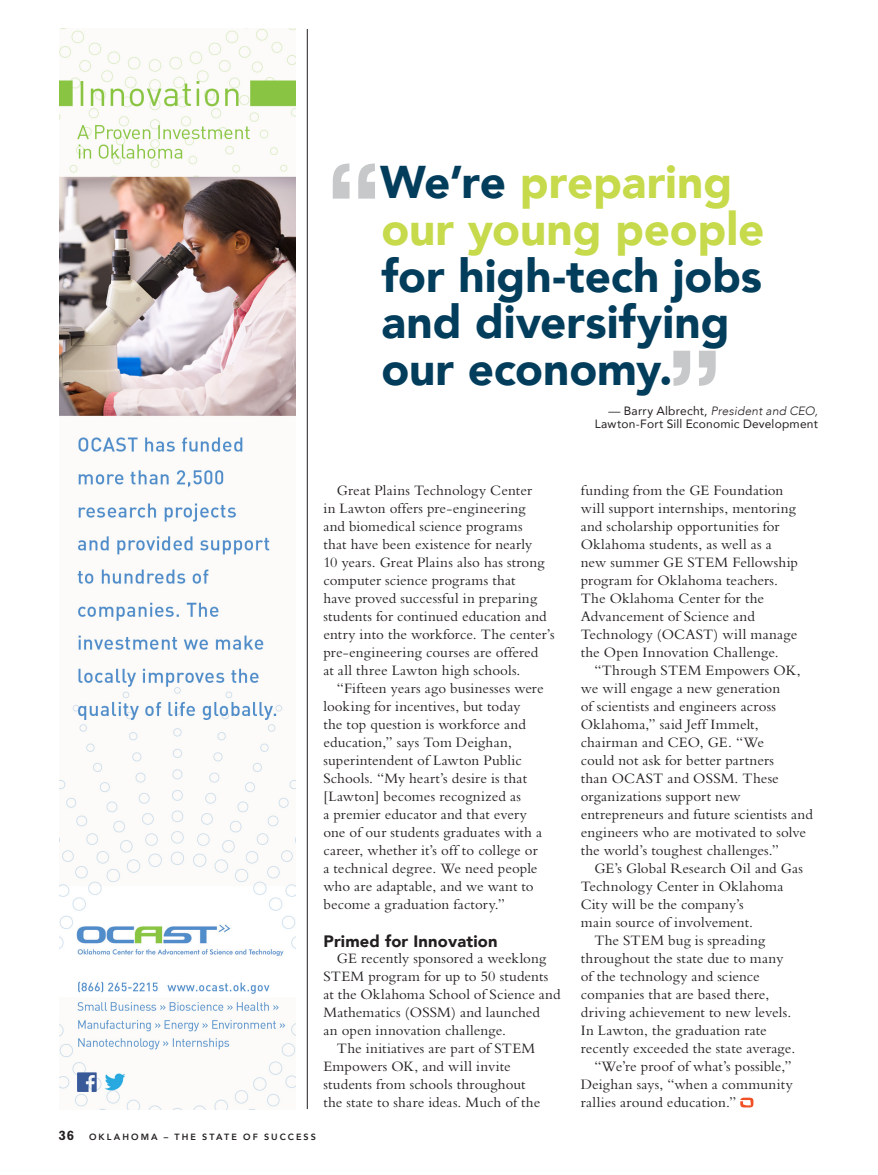
<style>
.page{position:relative;width:878px;height:1175px;background:#fff}
.page>*{position:absolute;margin:0;border:0;box-sizing:border-box;transform-origin:0 0}
.Pull_Quote{font:700 102.3px "Rockwell";color:#c7c8ca}
.Pull_Quote-2{font:900 45.75px/46.8px "Avenir";color:#033d5c}
.Body_Subhead{font:900 16.5px "Avenir";letter-spacing:.01em;color:#231f20}
.Body_Text{font:15px/18px "Bembo";letter-spacing:.005em;color:#231f20}
.Pull_Quote_Credit{font:12px "Avenir";letter-spacing:.015em;color:#231f20}
.Pull_Quote_Credit-2{font:italic 300 12px "Avenir";letter-spacing:.015em;color:#231f20}
.Footer_Left_Page{font:800 9px "Avenir";letter-spacing:.225em;color:#231f20}
.s1{color:#c6da4b}
.s2{font-weight:400;font-style:normal}
.s3{font-family:"Rockwell";font-weight:700;font-size:13.5px}
</style>
<div class="page">
<svg style="left:740px;top:1097px;width:13px;height:10px"></svg>
<img style="left:59px;top:29px;width:237px;height:1080px">
<hr style="left:307px;top:29px;width:1px;height:1080px;background:#231f20">
<p class="Pull_Quote" style="left:323px;top:138px;width:62px">“</p>
<p class="Pull_Quote-2" style="left:380px;top:157px;width:386px">We’re <span class="s1">preparing our young people </span>for high-tech jobs and diversifying our economy.</p>
<p class="Pull_Quote_Credit-2" style="left:608px;top:403px;width:211px"><span class="s2">— Barry Albrecht,</span> President and CEO,</p>
<p class="Pull_Quote" style="left:664px;top:325px;width:62px">”</p>
<p class="Pull_Quote_Credit" style="left:594px;top:414px;width:225px">Lawton-Fort Sill Economic Development</p>
<p class="Body_Text" style="left:323px;top:481px;width:233px;text-indent:14px">Great Plains Technology Center<br>in Lawton offers pre-engineering<br>and biomedical science programs<br>that have been existence for nearly<br>10 years. Great Plains also has strong computer science programs that<br>have proved successful in preparing students for continued education and entry into the workforce. The center’s pre-engineering courses are offered<br>at all three Lawton high schools.</p>
<p class="Body_Text" style="left:323px;top:679px;width:222px;text-indent:14px">“Fifteen years ago businesses were looking for incentives, but today<br>the top question is workforce and education,” says Tom Deighan, superintendent of Lawton Public Schools. “My heart’s desire is that [Lawton] becomes recognized as<br>a premier educator and that every one of our students graduates with a career, whether it’s off to college or a technical degree. We need people who are adaptable, and we want to become a graduation factory.”</p>
<p class="Body_Subhead" style="left:323px;top:927px;width:176px">Primed for Innovation</p>
<p class="Body_Text" style="left:323px;top:949px;width:238px;text-indent:14px">GE recently sponsored a weeklong STEM program for up to 50 students at the Oklahoma School of Science and Mathematics (OSSM) and launched<br>an open innovation challenge.</p>
<p class="Body_Text" style="left:323px;top:1039px;width:218px;text-indent:14px">The initiatives are part of STEM<br>Empowers OK, and will invite students from schools throughout the state to share ideas. Much of the</p>
<p class="Footer_Left_Page" style="left:58px;top:1129px;width:259px"><span class="s3">36</span> OKLAHOMA – THE STATE OF SUCCESS</p>
<p class="Body_Text" style="left:580px;top:481px;width:219px">funding from the GE Foundation will support internships, mentoring and scholarship opportunities for<br>Oklahoma students, as well as a new summer GE STEM Fellowship program for Oklahoma teachers.<br>The Oklahoma Center for the<br>Advancement of Science and<br>Technology (OCAST) will manage the Open Innovation Challenge.</p>
<p class="Body_Text" style="left:580px;top:661px;width:233px;text-indent:14px">“Through STEM Empowers OK, we will engage a new generation<br>of scientists and engineers across<br>Oklahoma,” said Jeff Immelt, chairman and CEO, GE. “We<br>could not ask for better partners<br>than OCAST and OSSM. These organizations support new entrepreneurs and future scientists and engineers who are motivated to solve the world’s toughest challenges.”</p>
<p class="Body_Text" style="left:580px;top:859px;width:224px;text-indent:14px">GE’s Global Research Oil and Gas<br>Technology Center in Oklahoma<br>City will be the company’s<br>main source of involvement.</p>
<p class="Body_Text" style="left:580px;top:931px;width:216px;text-indent:14px">The STEM bug is spreading throughout the state due to many of the technology and science companies that are based there, driving achievement to new levels.<br>In Lawton, the graduation rate recently exceeded the state average.</p>
<p class="Body_Text" style="left:580px;top:1057px;width:213px;text-align:justify;text-indent:14px">“We’re proof of what’s possible,” Deighan says, “when a community rallies around education.”</p>
</div>
